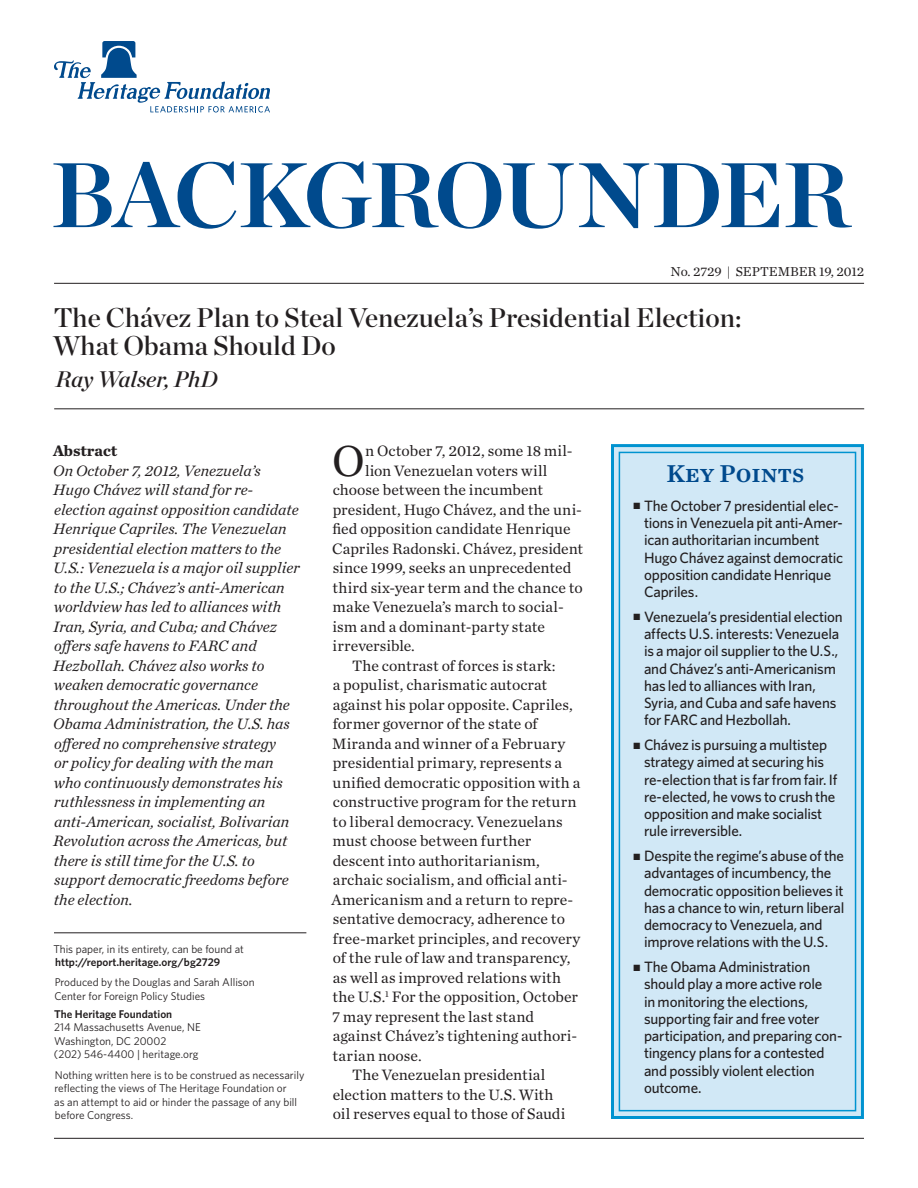
<style>
.page{position:relative;width:918px;height:1188px;background:#fff}
.page>*{position:absolute;margin:0;border:0;box-sizing:border-box;transform-origin:0 0}
.t1{font:91.5px "Chronicle Display Bold SC800";letter-spacing:-.03em;color:#004a8d}
.Body_text-1st_para{font:45.45px "Chronicle Text G1";color:#231f20}
.t2{font:27px/28.5px "Chronicle Display Semi";color:#231f20}
.t3{font:25.5px "Chronicle Text G1 Semi";color:#004a8d}
.Author_byline{font:italic 22.5px "Chronicle Display Semi";color:#231f20}
.Body_Text{font:15.75px/19.5px "Chronicle Text G1";letter-spacing:.005em;color:#231f20}
.Abstract{font:italic 15.75px/19.5px "Chronicle Text G1";color:#231f20}
.Body_text-1st_para-2{font:15.75px "Chronicle Text G1";letter-spacing:.005em;color:#231f20}
.Abstract-2{font:700 15.75px "Chronicle Text G1";color:#231f20}
.t4{font:500 15px/17.2px "Whitney";letter-spacing:-.015em;color:#231f20}
.t5{font:13.5px "Chronicle Text G1";color:#231f20}
.Info_Box_Text{font:11.25px/13.5px "Whitney";color:#231f20}
.Policy_Shop{font:11.25px/13.5px "Whitney";color:#231f20}
.t6{font:600 11.25px "Whitney";color:#231f20}
</style>
<div class="page">
<div style="left:611px;top:444px;width:253px;height:675px;background:#d1e8f6;border:3px solid #0093d0"></div>
<div style="left:619px;top:452px;width:237px;height:659px;border:2px solid #0093d0"></div>
<svg style="left:54px;top:41px;width:216px;height:71px"></svg>
<hr style="left:54px;top:1138px;width:810px;height:1px;background:#231f20">
<hr style="left:54px;top:283px;width:810px;height:1px;background:#231f20">
<hr style="left:54px;top:409px;width:810px;height:1px;background:#231f20">
<hr style="left:54px;top:933px;width:252px;height:1px;background:#231f20">
<h1 class="t1" style="left:51px;top:121px;width:801px">BACKGROUNDER</h1>
<p class="t5" style="left:671px;top:262px;width:195px">No. 2729 | September 19, 2012</p>
<p class="t2" style="left:53px;top:301px;width:690px">The Chávez Plan to Steal Venezuela’s Presidential Election:<br>What Obama Should Do</p>
<p class="Author_byline" style="left:55px;top:361px;width:164px">Ray Walser, PhD</p>
<p class="Abstract-2" style="left:53px;top:438px;width:66px">Abstract</p>
<p class="Abstract" style="left:53px;top:460px;width:248px">On October 7, 2012, Venezuela’s Hugo Chávez will stand for re&shy;election against opposition candidate Henrique Capriles. The Venezuelan presidential election matters to the U.S.: Venezuela is a major oil supplier to the U.S.; Chávez’s anti-American worldview has led to alliances with Iran, Syria, and Cuba; and Chávez offers safe havens to FARC and Hezbollah. Chávez also works to weaken democratic governance throughout the Americas. Under the Obama Administration, the U.S. has offered no comprehensive strategy<br>or policy for dealing with the man who continuously demonstrates his ruthlessness in implementing an anti-American, socialist, Bolivarian Revolution across the Americas, but there is still time for the U.S. to support democratic freedoms before the election.</p>
<p class="Info_Box_Text" style="left:53px;top:942px;width:192px">This paper, in its entirety, can be found at</p>
<p class="t6" style="left:55px;top:955px;width:167px">http://report.heritage.org/bg2729</p>
<p class="Policy_Shop" style="left:55px;top:975px;width:202px">Produced by the Douglas and Sarah Allison<br>Center for Foreign Policy Studies</p>
<p class="t6" style="left:54px;top:1006px;width:120px">The Heritage Foundation</p>
<p class="Info_Box_Text" style="left:54px;top:1020px;width:148px">214 Massachusetts Avenue, NE</p>
<p class="Info_Box_Text" style="left:54px;top:1034px;width:114px">Washington, DC 20002</p>
<p class="Info_Box_Text" style="left:54px;top:1047px;width:146px">(202) 546-4400 | heritage.org</p>
<p class="Info_Box_Text" style="left:54px;top:1068px;width:252px">Nothing written here is to be construed as necessarily reflecting the views of The Heritage Foundation or<br>as an attempt to aid or hinder the passage of any bill before Congress.</p>
<p class="Body_text-1st_para" style="left:332px;top:426px;width:34px">O</p>
<p class="Body_text-1st_para-2" style="left:365px;top:439px;width:209px">n October 7, 2012, some 18 mil-</p>
<p class="Body_text-1st_para-2" style="left:365px;top:458px;width:184px">lion Venezuelan voters will</p>
<p class="Body_text-1st_para-2" style="left:333px;top:478px;width:212px">choose between the incumbent</p>
<p class="Body_text-1st_para-2" style="left:333px;top:497px;width:251px">president, Hugo Chávez, and the uni-</p>
<p class="Body_text-1st_para-2" style="left:332px;top:517px;width:240px">fied opposition candidate Henrique</p>
<p class="Body_text-1st_para-2" style="left:332px;top:536px;width:253px">Capriles Radonski. Chávez, president</p>
<p class="Body_text-1st_para-2" style="left:333px;top:556px;width:240px">since 1999, seeks an unprecedented</p>
<p class="Body_text-1st_para-2" style="left:333px;top:575px;width:252px">third six-year term and the chance to</p>
<p class="Body_text-1st_para-2" style="left:333px;top:595px;width:233px">make Venezuela’s march to social-</p>
<p class="Body_text-1st_para-2" style="left:333px;top:614px;width:214px">ism and a dominant-party state</p>
<p class="Body_text-1st_para-2" style="left:333px;top:634px;width:84px">irreversible.</p>
<p class="Body_Text" style="left:331px;top:655px;width:251px;text-indent:21px">The contrast of forces is stark:<br>a populist, charismatic autocrat against his polar opposite. Capriles, former governor of the state of Miranda and winner of a February presidential primary, represents a unified democratic opposition with a constructive program for the return to liberal democracy. Venezuelans must choose between further descent into authoritarianism, archaic socialism, and official anti-Americanism and a return to repre&shy;sentative democracy, adherence to free-market principles, and recovery of the rule of law and transparency, as well as improved relations with the U.S.<sup>1</sup> For the opposition, October 7 may represent the last stand against Chávez’s tightening authori&shy;tarian noose.</p>
<p class="Body_Text" style="left:333px;top:1064px;width:234px;text-indent:19px">The Venezuelan presidential election matters to the U.S. With oil reserves equal to those of Saudi</p>
<h3 class="t3" style="left:666px;top:454px;width:139px">Key Points</h3>
<p class="t4" style="left:644px;top:497px;width:201px;text-indent:-10px">■ The October 7 presidential elec&shy;tions in Venezuela pit anti-Amer&shy;ican authoritarian incumbent<br>Hugo Chávez against democratic opposition candidate Henrique<br>Capriles.</p>
<p class="t4" style="left:644px;top:608px;width:200px;text-indent:-10px">■ Venezuela’s presidential election affects U.S. interests: Venezuela is a major oil supplier to the U.S., and Chávez’s anti-Americanism has led to alliances with Iran,<br>Syria, and Cuba and safe havens for FARC and Hezbollah.</p>
<p class="t4" style="left:644px;top:736px;width:195px;text-indent:-10px">■ Chávez is pursuing a multistep strategy aimed at securing his re-election that is far from fair. If re-elected, he vows to crush the opposition and make socialist rule irreversible.</p>
<p class="t4" style="left:644px;top:847px;width:202px;text-indent:-10px">■ Despite the regime’s abuse of the advantages of incumbency, the democratic opposition believes it has a chance to win, return liberal democracy to Venezuela, and improve relations with the U.S.</p>
<p class="t4" style="left:644px;top:958px;width:200px;text-indent:-10px">■ The Obama Administration should play a more active role<br>in monitoring the elections, supporting fair and free voter participation, and preparing con&shy;tingency plans for a contested and possibly violent election outcome.</p>
</div>
